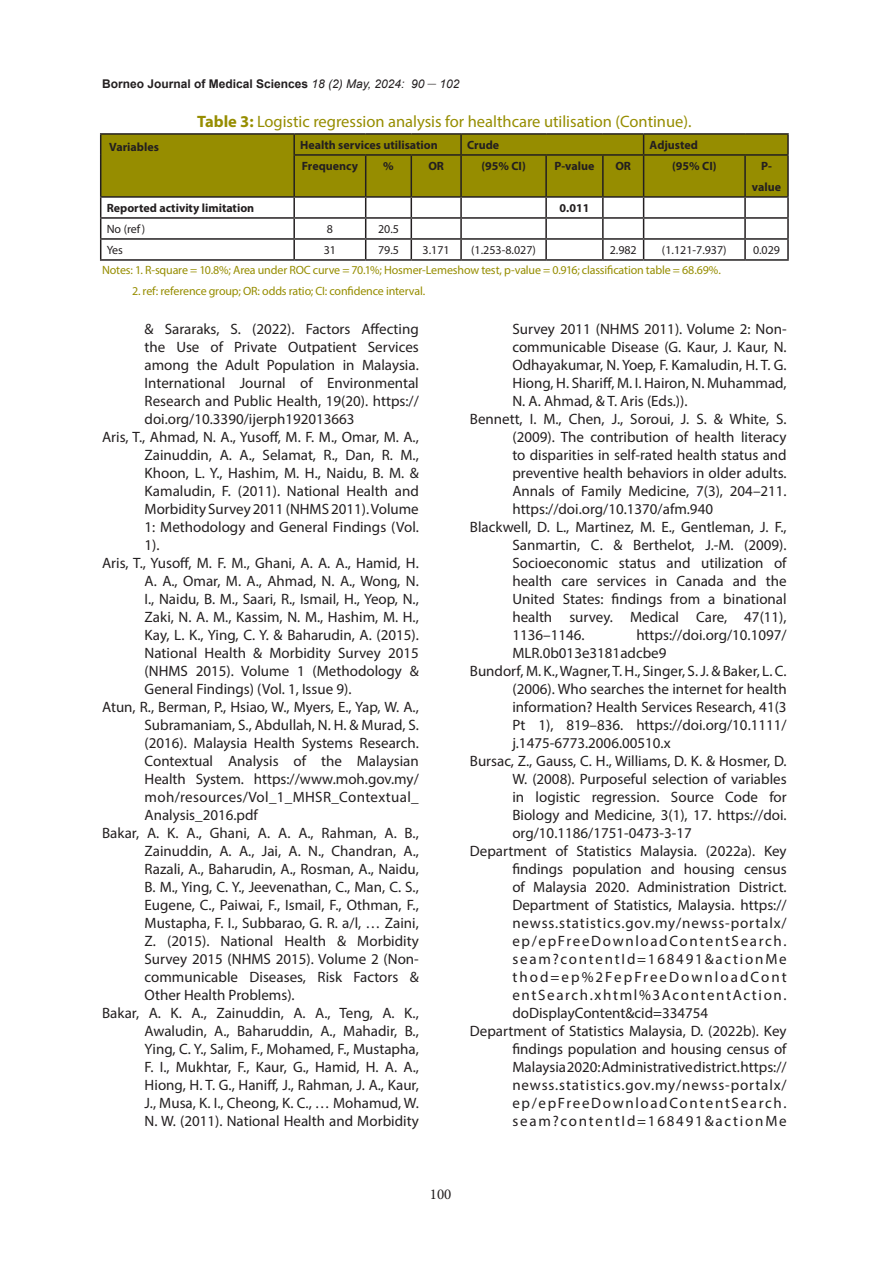
<style>
.page{position:relative;width:893px;height:1263px;background:#fff}
.page>*{position:absolute;margin:0;border:0;box-sizing:border-box;transform-origin:0 0}
.t1{font:16.5px "Myriad Pro";color:#968d00}
.t2{font:15px/18px "Myriad Pro";color:#231f20;text-align:justify}
.t3{font:15px "Minion Pro";color:#231f20}
.t4{font:12px "Myriad Pro";letter-spacing:-.015em;color:#968d00}
.t5{font:700 12px/21px "Myriad Pro";color:#231f20;text-align:center}
.t6{font:12px "Myriad Pro";color:#231f20}
.t7{font:700 12px "Arial";color:#231f20}
.s1{font-weight:400;font-style:italic}
.s2{font-family:"Times New Roman";font-weight:400;font-size:16.5px}
.s3{font-weight:700}
</style>
<div class="page">
<hr style="left:100px;top:133px;width:194px;height:2px;background:#231f20">
<hr style="left:294px;top:133px;width:72px;height:2px;background:#231f20">
<hr style="left:366px;top:133px;width:45px;height:2px;background:#231f20">
<hr style="left:411px;top:133px;width:50px;height:2px;background:#231f20">
<hr style="left:461px;top:133px;width:85px;height:2px;background:#231f20">
<hr style="left:546px;top:133px;width:57px;height:2px;background:#231f20">
<hr style="left:603px;top:133px;width:41px;height:2px;background:#231f20">
<hr style="left:644px;top:133px;width:101px;height:2px;background:#231f20">
<hr style="left:745px;top:133px;width:44px;height:2px;background:#231f20">
<svg style="left:100px;top:134px;width:689px;height:125px"></svg>
<hr style="left:100px;top:259px;width:194px;height:2px;background:#231f20">
<hr style="left:294px;top:259px;width:72px;height:2px;background:#231f20">
<hr style="left:366px;top:259px;width:45px;height:2px;background:#231f20">
<hr style="left:411px;top:259px;width:50px;height:2px;background:#231f20">
<hr style="left:461px;top:259px;width:85px;height:2px;background:#231f20">
<hr style="left:546px;top:259px;width:57px;height:2px;background:#231f20">
<hr style="left:603px;top:259px;width:41px;height:2px;background:#231f20">
<hr style="left:644px;top:259px;width:101px;height:2px;background:#231f20">
<hr style="left:745px;top:259px;width:44px;height:2px;background:#231f20">
<p class="t7" style="left:102px;top:75px;width:359px">Borneo Journal of Medical Sciences <span class="s1">18 (2) May, 2024: 90</span> <span class="s2">–</span> <span class="s1">102</span></p>
<p class="t1" style="left:197px;top:111px;width:496px"><span class="s3">Table 3:</span> Logistic regression analysis for healthcare utilisation (Continue).</p>
<p class="t5" style="left:109px;top:136px;width:51px">Variables</p>
<p class="t5" style="left:300px;top:134px;width:139px">Health services utilisation</p>
<p class="t5" style="left:467px;top:134px;width:34px">Crude</p>
<p class="t5" style="left:650px;top:134px;width:50px">Adjusted</p>
<p class="t5" style="left:302px;top:155px;width:58px">Frequency</p>
<p class="t5" style="left:383px;top:155px;width:12px">%</p>
<p class="t5" style="left:428px;top:155px;width:17px">OR</p>
<p class="t5" style="left:481px;top:155px;width:46px">(95% CI)</p>
<p class="t5" style="left:554px;top:155px;width:41px">P-value</p>
<p class="t5" style="left:615px;top:155px;width:17px">OR</p>
<p class="t5" style="left:672px;top:155px;width:46px">(95% CI)</p>
<p class="t5" style="left:752px;top:155px;width:31px">P&shy;value</p>
<p class="t5" style="left:107px;top:197px;width:149px">Reported activity limitation</p>
<p class="t5" style="left:560px;top:197px;width:31px">0.011</p>
<p class="t6" style="left:107px;top:222px;width:40px">No (ref)</p>
<p class="t6" style="left:327px;top:222px;width:8px">8</p>
<p class="t6" style="left:378px;top:222px;width:22px">20.5</p>
<p class="t6" style="left:107px;top:243px;width:18px">Yes</p>
<p class="t6" style="left:324px;top:243px;width:14px">31</p>
<p class="t6" style="left:378px;top:243px;width:22px">79.5</p>
<p class="t6" style="left:423px;top:243px;width:29px">3.171</p>
<p class="t6" style="left:471px;top:243px;width:66px">(1.253-8.027)</p>
<p class="t6" style="left:610px;top:243px;width:29px">2.982</p>
<p class="t6" style="left:662px;top:243px;width:66px">(1.121-7.937)</p>
<p class="t6" style="left:753px;top:243px;width:29px">0.029</p>
<p class="t4" style="left:102px;top:263px;width:620px">Notes: 1. R-square = 10.8%; Area under ROC curve = 70.1%; Hosmer-Lemeshow test, p-value = 0.916; classification table = 68.69%.</p>
<p class="t4" style="left:132px;top:284px;width:295px">2. ref: reference group; OR: odds ratio; CI: confidence interval.</p>
<p class="t2" style="left:145px;top:319px;width:276px">&amp; Sararaks, S. (2022). Factors Affecting the Use of Private Outpatient Services among the Adult Population in Malaysia.<br>International Journal of Environmental Research and Public Health, 19(20). https:// doi.org/10.3390/ijerph192013663</p>
<p class="t2" style="left:145px;top:427px;width:276px;text-indent:-43px">Aris, T., Ahmad, N. A., Yusoff, M. F. M., Omar, M. A., Zainuddin, A. A., Selamat, R., Dan, R. M., Khoon, L. Y., Hashim, M. H., Naidu, B. M. &amp; Kamaludin, F. (2011). National Health and Morbidity Survey 2011 (NHMS 2011). Volume 1: Methodology and General Findings (Vol.<br>1).</p>
<p class="t2" style="left:145px;top:553px;width:276px;text-indent:-43px">Aris, T., Yusoff, M. F. M., Ghani, A. A. A., Hamid, H.<br>A. A., Omar, M. A., Ahmad, N. A., Wong, N.<br>I., Naidu, B. M., Saari, R., Ismail, H., Yeop, N., Zaki, N. A. M., Kassim, N. M., Hashim, M. H., Kay, L. K., Ying, C. Y. &amp; Baharudin, A. (2015).<br>National Health &amp; Morbidity Survey 2015 (NHMS 2015). Volume 1 (Methodology &amp; General Findings) (Vol. 1, Issue 9).</p>
<p class="t2" style="left:145px;top:697px;width:276px;text-indent:-43px">Atun, R., Berman, P., Hsiao, W., Myers, E., Yap, W. A., Subramaniam, S., Abdullah, N. H. &amp; Murad, S. (2016). Malaysia Health Systems Research.<br>Contextual Analysis of the Malaysian Health System. https://www.moh.gov.my/ moh/resources/Vol_1_MHSR_Contextual_ Analysis_2016.pdf</p>
<p class="t2" style="left:145px;top:823px;width:276px;text-indent:-43px">Bakar, A. K. A., Ghani, A. A. A., Rahman, A. B., Zainuddin, A. A., Jai, A. N., Chandran, A., Razali, A., Baharudin, A., Rosman, A., Naidu, B. M., Ying, C. Y., Jeevenathan, C., Man, C. S., Eugene, C., Paiwai, F., Ismail, F., Othman, F., Mustapha, F. I., Subbarao, G. R. a/l, … Zaini, Z. (2015). National Health &amp; Morbidity Survey 2015 (NHMS 2015). Volume 2 (Non&shy;communicable Diseases, Risk Factors &amp; Other Health Problems).</p>
<p class="t2" style="left:145px;top:1003px;width:276px;text-indent:-43px">Bakar, A. K. A., Zainuddin, A. A., Teng, A. K., Awaludin, A., Baharuddin, A., Mahadir, B., Ying, C. Y., Salim, F., Mohamed, F., Mustapha, F. I., Mukhtar, F., Kaur, G., Hamid, H. A. A., Hiong, H. T. G., Haniff, J., Rahman, J. A., Kaur, J., Musa, K. I., Cheong, K. C., … Mohamud, W.<br>N. W. (2011). National Health and Morbidity</p>
<p class="t2" style="left:512px;top:319px;width:276px">Survey 2011 (NHMS 2011). Volume 2: Non&shy;communicable Disease (G. Kaur, J. Kaur, N.<br>Odhayakumar, N. Yoep, F. Kamaludin, H. T. G.<br>Hiong, H. Shariff, M. I. Hairon, N. Muhammad, N. A. Ahmad, &amp; T. Aris (Eds.)).</p>
<p class="t2" style="left:512px;top:409px;width:276px;text-indent:-43px">Bennett, I. M., Chen, J., Soroui, J. S. &amp; White, S. (2009). The contribution of health literacy to disparities in self-rated health status and preventive health behaviors in older adults.<br>Annals of Family Medicine, 7(3), 204–211. https://doi.org/10.1370/afm.940</p>
<p class="t2" style="left:512px;top:517px;width:276px;text-indent:-43px">Blackwell, D. L., Martinez, M. E., Gentleman, J. F., Sanmartin, C. &amp; Berthelot, J.-M. (2009).<br>Socioeconomic status and utilization of health care services in Canada and the United States: findings from a binational health survey. Medical Care, 47(11), 1136–1146.</p>
<p class="t2" style="left:512px;top:625px;width:276px;text-indent:124px">https://doi.org/10.1097/<br>MLR.0b013e3181adcbe9</p>
<p class="t2" style="left:512px;top:661px;width:276px;text-indent:-43px">Bundorf, M. K., Wagner, T. H., Singer, S. J. &amp; Baker, L. C. (2006). Who searches the internet for health information? Health Services Research, 41(3<br>Pt 1), 819–836. https://doi.org/10.1111/ j.1475-6773.2006.00510.x</p>
<p class="t2" style="left:512px;top:751px;width:276px;text-indent:-43px">Bursac, Z., Gauss, C. H., Williams, D. K. &amp; Hosmer, D.<br>W. (2008). Purposeful selection of variables in logistic regression. Source Code for Biology and Medicine, 3(1), 17. https://doi. org/10.1186/1751-0473-3-17</p>
<p class="t2" style="left:512px;top:841px;width:276px;text-indent:-43px">Department of Statistics Malaysia. (2022a). Key findings population and housing census of Malaysia 2020. Administration District.<br>Department of Statistics, Malaysia. https:// newss.statistics.gov.my/newss-portalx/ ep/epFreeDownloadContentSearch. seam?contentId=168491&amp;actionMe thod=ep%2FepFreeDownloadCont entSearch.xhtml%3AcontentAction. doDisplayContent&amp;cid=334754</p>
<p class="t2" style="left:512px;top:1021px;width:276px;text-indent:-43px">Department of Statistics Malaysia, D. (2022b). Key findings population and housing census of Malaysia 2020: Administrative district. https:// newss.statistics.gov.my/newss-portalx/ ep/epFreeDownloadContentSearch. seam?contentId=168491&amp;actionMe</p>
<p class="t3" style="left:430px;top:1184px;width:23px">100</p>
</div>
